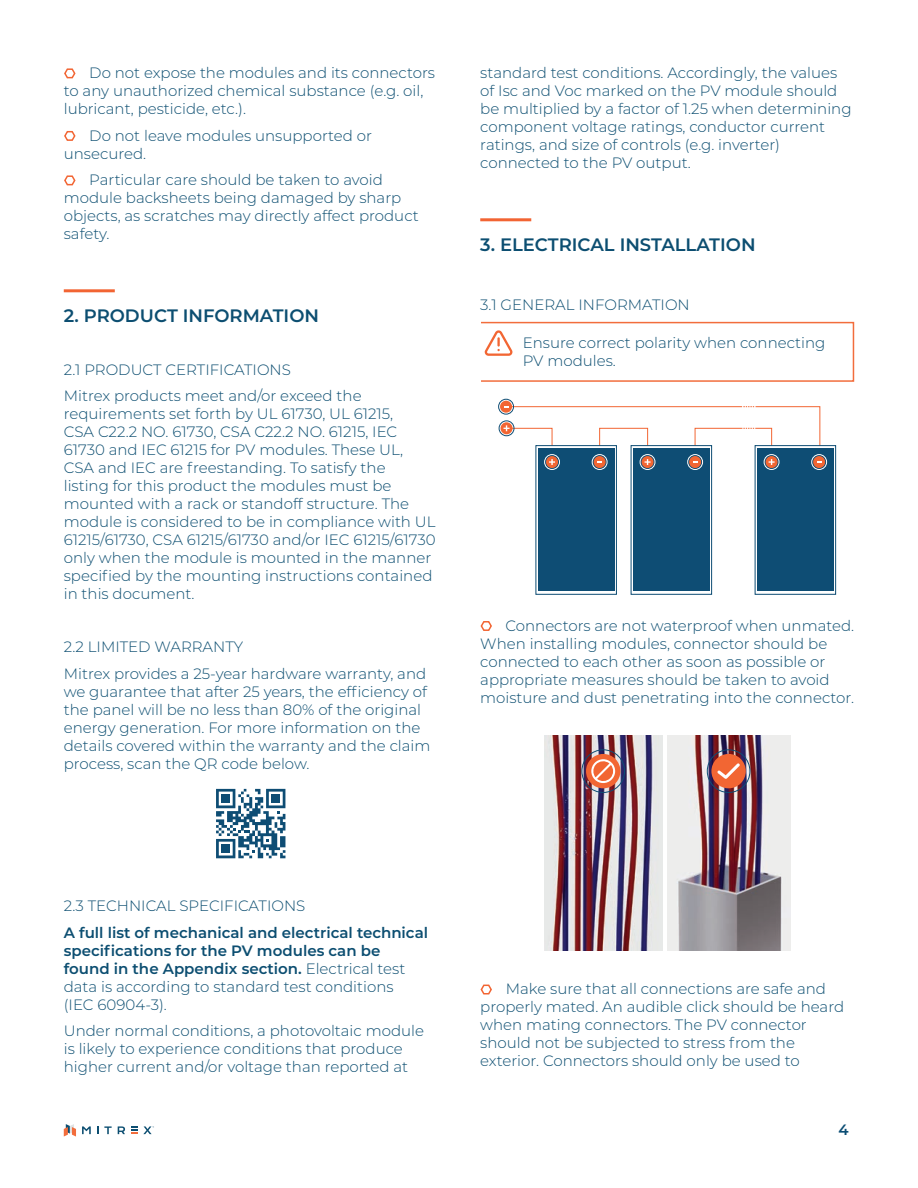
<style>
.page{position:relative;width:918px;height:1188px;background:#fff}
.page>*{position:absolute;margin:0;border:0;box-sizing:border-box;transform-origin:0 0}
.t1{font:600 18px "Montserrat";color:#0c4e71}
.t2{font:300 15px/18px "Montserrat";color:#0c4e71}
.t3{font:600 15px/18px "Montserrat";color:#0c4e71}
.t4{font:600 15px "Montserrat";color:#0b4d74}
.s1{font-weight:300}
</style>
<div class="page">
<svg style="left:82px;top:1126px;width:9px;height:8px"></svg>
<svg style="left:104px;top:1126px;width:8px;height:8px"></svg>
<svg style="left:118px;top:1126px;width:7px;height:8px"></svg>
<svg style="left:131px;top:1126px;width:23px;height:8px"></svg>
<svg style="left:64px;top:1124px;width:12px;height:12px"></svg>
<hr style="left:64px;top:289px;width:51px;height:3px;background:#f26433">
<svg style="left:216px;top:789px;width:69px;height:69px"></svg>
<div style="left:222px;top:794px;width:8px;height:9px;background:#0e4d74"></div>
<div style="left:272px;top:794px;width:8px;height:9px;background:#0e4d74"></div>
<div style="left:222px;top:844px;width:8px;height:9px;background:#0e4d74"></div>
<hr style="left:480px;top:218px;width:51px;height:3px;background:#f26433">
<svg style="left:501px;top:422px;width:12px;height:12px"></svg>
<div style="left:499px;top:421px;width:15px;height:15px;border:1px solid #0e4d74;border-radius:50%"></div>
<div style="left:500px;top:401px;width:12px;height:12px;background:#f26633;border-radius:50%"></div>
<div style="left:498px;top:399px;width:16px;height:15px;border:1px solid #0e4d74;border-radius:50%"></div>
<svg style="left:504px;top:406px;width:333px;height:189px"></svg>
<img style="left:667px;top:736px;width:123px;height:215px">
<img style="left:544px;top:736px;width:118px;height:215px">
<div style="left:586px;top:754px;width:34px;height:34px;background:#f26633;border-radius:50%"></div>
<div style="left:582px;top:749px;width:43px;height:44px;border:1px solid #0e4d74;border-radius:50%"></div>
<svg style="left:591px;top:759px;width:24px;height:24px"></svg>
<div style="left:711px;top:754px;width:35px;height:34px;background:#f26633;border-radius:50%"></div>
<div style="left:707px;top:749px;width:43px;height:44px;border:1px solid #0e4d74;border-radius:50%"></div>
<svg style="left:717px;top:763px;width:23px;height:16px"></svg>
<svg style="left:481px;top:321px;width:374px;height:61px"></svg>
<p class="t2" style="left:64px;top:64px;width:373px;text-indent:26px">Do not expose the modules and its connectors to any unauthorized chemical substance (e.g. oil, lubricant, pesticide, etc.).</p>
<p class="t2" style="left:64px;top:126px;width:310px;text-indent:26px">Do not leave modules unsupported or unsecured.</p>
<p class="t2" style="left:64px;top:171px;width:356px;text-indent:26px">Particular care should be taken to avoid module backsheets being damaged by sharp objects, as scratches may directly affect product safety.</p>
<p class="t1" style="left:64px;top:303px;width:257px">2. PRODUCT INFORMATION</p>
<p class="t2" style="left:64px;top:356px;width:299px;line-height:26.5px">2.1 PRODUCT CERTIFICATIONS<br>Mitrex products meet and/or exceed the</p>
<p class="t2" style="left:64px;top:405px;width:373px">requirements set forth by UL 61730, UL 61215,<br>CSA C22.2 NO. 61730, CSA C22.2 NO. 61215, IEC 61730 and IEC 61215 for PV modules. These UL, CSA and IEC are freestanding. To satisfy the<br>listing for this product the modules must be mounted with a rack or standoff structure. The module is considered to be in compliance with UL 61215/61730, CSA 61215/61730 and/or IEC 61215/61730 only when the module is mounted in the manner specified by the mounting instructions contained in this document.</p>
<p class="t2" style="left:64px;top:633px;width:364px;line-height:26.5px">2.2 LIMITED WARRANTY<br>Mitrex provides a 25-year hardware warranty, and</p>
<p class="t2" style="left:64px;top:682px;width:368px">we guarantee that after 25 years, the efficiency of the panel will be no less than 80% of the original energy generation. For more information on the details covered within the warranty and the claim process, scan the QR code below.</p>
<p class="t2" style="left:480px;top:63px;width:373px">standard test conditions. Accordingly, the values of Isc and Voc marked on the PV module should be multiplied by a factor of 1.25 when determining component voltage ratings, conductor current ratings, and size of controls (e.g. inverter) connected to the PV output.</p>
<p class="t1" style="left:480px;top:232px;width:277px">3. ELECTRICAL INSTALLATION</p>
<p class="t2" style="left:480px;top:295px;width:211px">3.1 GENERAL INFORMATION</p>
<p class="t2" style="left:523px;top:333px;width:304px">Ensure correct polarity when connecting<br>PV modules.</p>
<p class="t2" style="left:480px;top:616px;width:375px;text-indent:25px">Connectors are not waterproof when unmated.<br>When installing modules, connector should be connected to each other as soon as possible or appropriate measures should be taken to avoid moisture and dust penetrating into the connector.</p>
<p class="t2" style="left:64px;top:897px;width:243px">2.3 TECHNICAL SPECIFICATIONS</p>
<p class="t3" style="left:64px;top:923px;width:366px">A full list of mechanical and electrical technical specifications for the PV modules can be found in the Appendix section. <span class="s1">Electrical test data is according to standard test conditions<br>(IEC 60904-3).</span></p>
<p class="t2" style="left:64px;top:1022px;width:362px">Under normal conditions, a photovoltaic module is likely to experience conditions that produce higher current and/or voltage than reported at</p>
<p class="t2" style="left:480px;top:980px;width:365px;text-indent:26px">Make sure that all connections are safe and properly mated. An audible click should be heard when mating connectors. The PV connector should not be subjected to stress from the exterior. Connectors should only be used to</p>
<p class="t4" style="left:838px;top:1119px;width:12px">4</p>
</div>
